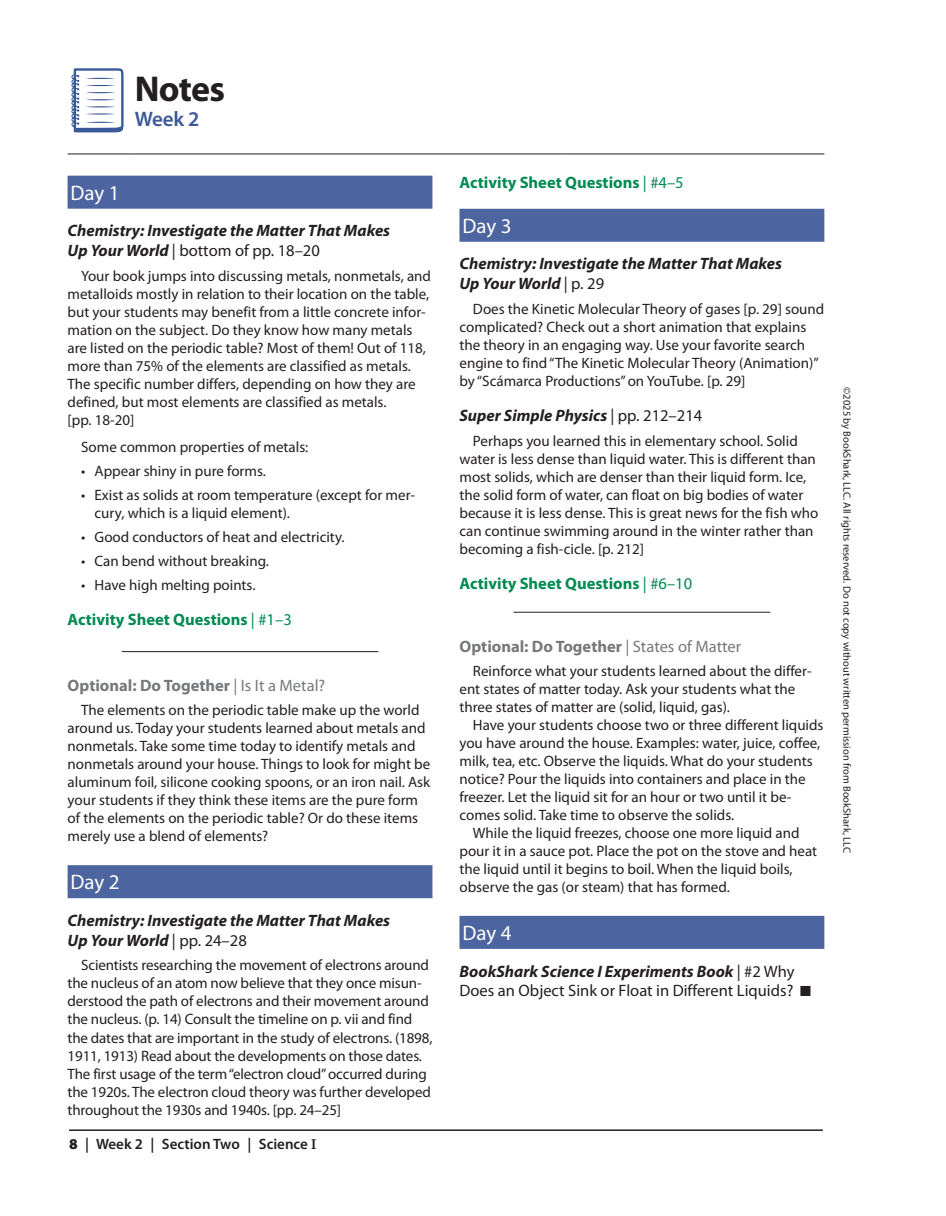
<style>
.page{position:relative;width:946px;height:1216px;background:#fff}
.page>*{position:absolute;margin:0;border:0;box-sizing:border-box;transform-origin:0 0}
.t1{font:700 36px "Myriad Pro";letter-spacing:-.02em;color:#231f20}
.t2{font:21px "Myriad Pro";letter-spacing:-.005em;color:#fff}
.t3{font:600 21px "Myriad Pro";color:#3a5997}
.t4{font:italic 700 16.5px/19.8px "Myriad Pro";color:#231f20}
.t5{font:700 16.5px "Myriad Pro";color:#008a52}
.t6{font:16.5px/19.8px "Myriad Pro";color:#231f20}
.t7{font:700 16.5px "Myriad Pro";color:#76787b}
.t8{font:15px/18px "Myriad Pro";color:#231f20}
.t9{font:600 15px "Myriad Pro";color:#231f20}
.t10{font:10.5px "Myriad Pro";color:#231f20}
.s1{font-weight:400;font-style:normal}
.s2{font-weight:400}
.s3{font-weight:900}
.s4{font-family:"Chaparral Pro"}
.s5{font-weight:700;font-style:italic}
</style>
<div class="page">
<div style="left:68px;top:176px;width:364px;height:33px;background:#4c649f"></div>
<hr style="left:122px;top:651px;width:256px;height:1px;background:#231f20">
<div style="left:68px;top:864px;width:364px;height:33px;background:#4c649f"></div>
<div style="left:459px;top:209px;width:365px;height:33px;background:#4c649f"></div>
<hr style="left:513px;top:611px;width:257px;height:1px;background:#231f20">
<div style="left:459px;top:915px;width:365px;height:33px;background:#4c649f"></div>
<hr style="left:69px;top:1129px;width:753px;height:1px;background:#231f20">
<hr style="left:68px;top:153px;width:63px;height:1px;background:#231f20">
<hr style="left:131px;top:153px;width:430px;height:1px;background:#231f20">
<hr style="left:561px;top:153px;width:263px;height:1px;background:#231f20">
<svg style="left:71px;top:68px;width:52px;height:64px"></svg>
<h1 class="t1" style="left:135px;top:65px;width:92px">Notes</h1>
<h2 class="t3" style="left:135px;top:106px;width:66px">Week 2</h2>
<h2 class="t2" style="left:71px;top:180px;width:51px">Day 1</h2>
<p class="t4" style="left:68px;top:220px;width:324px">Chemistry: Investigate the Matter That Makes<br>Up Your World <span class="s1">| bottom of pp. 18–20</span></p>
<p class="t8" style="left:68px;top:266px;width:365px;text-indent:14px">Your book jumps into discussing metals, nonmetals, and metalloids mostly in relation to their location on the table, but your students may benefit from a little concrete infor&shy;mation on the subject. Do they know how many metals are listed on the periodic table? Most of them! Out of 118, more than 75% of the elements are classified as metals.<br>The specific number differs, depending on how they are defined, but most elements are classified as metals.<br>[pp. 18-20]</p>
<p class="t8" style="left:81px;top:437px;width:229px">Some common properties of metals:</p>
<p class="t8" style="left:81px;top:461px;width:186px">• Appear shiny in pure forms.</p>
<p class="t8" style="left:95px;top:485px;width:322px;text-indent:-14px">• Exist as solids at room temperature (except for mer&shy;cury, which is a liquid element).</p>
<p class="t8" style="left:81px;top:527px;width:265px">• Good conductors of heat and electricity.</p>
<p class="t8" style="left:81px;top:551px;width:189px">• Can bend without breaking.</p>
<p class="t8" style="left:81px;top:575px;width:176px">• Have high melting points.</p>
<p class="t5" style="left:68px;top:608px;width:226px">Activity Sheet Questions <span class="s2">| #1–3</span></p>
<p class="t7" style="left:68px;top:674px;width:259px">Optional: Do Together <span class="s2">| Is It a Metal?</span></p>
<p class="t8" style="left:68px;top:701px;width:364px;text-indent:14px">The elements on the periodic table make up the world around us. Today your students learned about metals and nonmetals. Take some time today to identify metals and nonmetals around your house. Things to look for might be aluminum foil, silicone cooking spoons, or an iron nail. Ask your students if they think these items are the pure form of the elements on the periodic table? Or do these items merely use a blend of elements?</p>
<h2 class="t2" style="left:71px;top:868px;width:51px">Day 2</h2>
<p class="t4" style="left:68px;top:909px;width:324px">Chemistry: Investigate the Matter That Makes<br>Up Your World <span class="s1">| pp. 24–28</span></p>
<p class="t8" style="left:68px;top:955px;width:366px;text-indent:14px">Scientists researching the movement of electrons around the nucleus of an atom now believe that they once misun&shy;derstood the path of electrons and their movement around the nucleus. (p. 14) Consult the timeline on p. vii and find the dates that are important in the study of electrons. (1898, 1911, 1913) Read about the developments on those dates.<br>The first usage of the term “electron cloud” occurred during the 1920s. The electron cloud theory was further developed throughout the 1930s and 1940s. [pp. 24–25]</p>
<p class="t9" style="left:69px;top:1134px;width:248px"><span class="s3">8</span> | Week 2 | Section Two | Science <span class="s4">I</span></p>
<p class="t5" style="left:459px;top:172px;width:226px">Activity Sheet Questions <span class="s2">| #4–5</span></p>
<h2 class="t2" style="left:462px;top:213px;width:51px">Day 3</h2>
<p class="t4" style="left:459px;top:253px;width:324px">Chemistry: Investigate the Matter That Makes<br>Up Your World <span class="s1">| p. 29</span></p>
<p class="t8" style="left:459px;top:299px;width:366px;text-indent:14px">Does the Kinetic Molecular Theory of gases [p. 29] sound complicated? Check out a short animation that explains the theory in an engaging way. Use your favorite search engine to find “The Kinetic Molecular Theory (Animation)” by “Scámarca Productions” on YouTube. [p. 29]</p>
<p class="t4" style="left:459px;top:405px;width:244px">Super Simple Physics <span class="s1">| pp. 212–214</span></p>
<p class="t8" style="left:459px;top:431px;width:360px;text-indent:14px">Perhaps you learned this in elementary school. Solid water is less dense than liquid water. This is different than most solids, which are denser than their liquid form. Ice, the solid form of water, can float on big bodies of water because it is less dense. This is great news for the fish who can continue swimming around in the winter rather than becoming a fish-cicle. [p. 212]</p>
<p class="t5" style="left:459px;top:572px;width:234px">Activity Sheet Questions <span class="s2">| #6–10</span></p>
<p class="t7" style="left:459px;top:635px;width:283px">Optional: Do Together <span class="s2">| States of Matter</span></p>
<p class="t8" style="left:459px;top:661px;width:353px;text-indent:14px">Reinforce what your students learned about the differ&shy;ent states of matter today. Ask your students what the three states of matter are (solid, liquid, gas).</p>
<p class="t8" style="left:473px;top:715px;width:352px">Have your students choose two or three different liquids</p>
<p class="t8" style="left:459px;top:733px;width:362px">you have around the house. Examples: water, juice, coffee,</p>
<p class="t8" style="left:459px;top:751px;width:354px">milk, tea, etc. Observe the liquids. What do your students</p>
<p class="t8" style="left:459px;top:769px;width:347px">notice? Pour the liquids into containers and place in the</p>
<p class="t8" style="left:459px;top:787px;width:333px">freezer. Let the liquid sit for an hour or two until it be-</p>
<p class="t8" style="left:459px;top:805px;width:276px">comes solid. Take time to observe the solids.</p>
<p class="t8" style="left:473px;top:823px;width:328px">While the liquid freezes, choose one more liquid and</p>
<p class="t8" style="left:459px;top:841px;width:359px">pour it in a sauce pot. Place the pot on the stove and heat</p>
<p class="t8" style="left:459px;top:859px;width:334px">the liquid until it begins to boil. When the liquid boils,</p>
<p class="t8" style="left:459px;top:877px;width:272px">observe the gas (or steam) that has formed.</p>
<h2 class="t2" style="left:462px;top:919px;width:51px">Day 4</h2>
<p class="t6" style="left:459px;top:960px;width:353px"><span class="s5">BookShark Science I Experiments Book</span> | #2 Why<br>Does an Object Sink or Float in Different Liquids? ■</p>
<p class="t10" style="left:853px;top:387px;width:467px;rotate:90deg">©2025 by BookShark, LLC. All rights reserved. Do not copy without written permission from BookShark, LLC</p>
</div>
